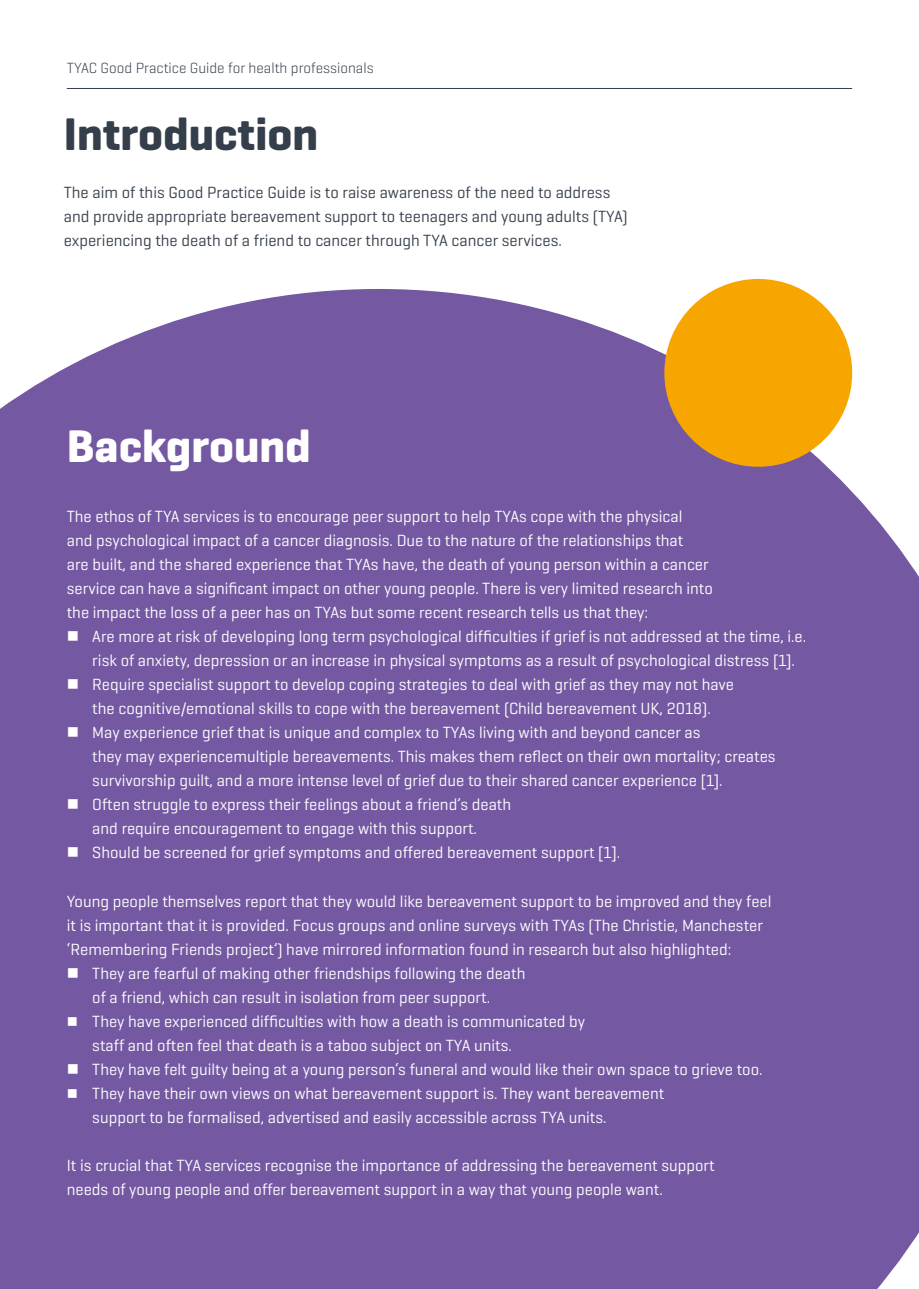
<style>
.page{position:relative;width:919px;height:1289px;background:#fff}
.page>*{position:absolute;margin:0;border:0;box-sizing:border-box;transform-origin:0 0}
.t1{font:700 46.5px "Geogrotesque";color:#353f4b}
.t2{font:700 46.5px "Geogrotesque";color:#fff}
.t3{font:16.5px/24px "Geogrotesque";color:#fff}
.t4{font:16.5px/24px "Geogrotesque";color:#353f4b}
.t5{font:300 15px "Geogrotesque";color:#353f4b}
</style>
<div class="page">
<hr style="left:67px;top:88px;width:785px;height:1px;background:#353f4b">
<div style="left:0;top:289px;width:918px;height:999px;background:#7459a2"></div>
<div style="left:664px;top:279px;width:188px;height:188px;background:#f7a600;border-radius:50%"></div>
<svg style="left:68px;top:631px;width:10px;height:10px"></svg>
<svg style="left:68px;top:679px;width:10px;height:10px"></svg>
<svg style="left:68px;top:727px;width:10px;height:10px"></svg>
<svg style="left:68px;top:799px;width:10px;height:10px"></svg>
<svg style="left:68px;top:847px;width:10px;height:10px"></svg>
<svg style="left:68px;top:967px;width:10px;height:10px"></svg>
<svg style="left:68px;top:1016px;width:9px;height:9px"></svg>
<svg style="left:68px;top:1063px;width:10px;height:10px"></svg>
<svg style="left:68px;top:1088px;width:9px;height:9px"></svg>
<p class="t5" style="left:67px;top:59px;width:308px">TYAC Good Practice Guide for health professionals</p>
<p class="t1" style="left:64px;top:105px;width:256px">Introduction</p>
<p class="t4" style="left:64px;top:180px;width:565px">The aim of this Good Practice Guide is to raise awareness of the need to address and provide appropriate bereavement support to teenagers and young adults (TYA) experiencing the death of a friend to cancer through TYA cancer services.</p>
<p class="t2" style="left:67px;top:417px;width:245px">Background</p>
<p class="t3" style="left:67px;top:504px;width:647px">The ethos of TYA services is to encourage peer support to help TYAs cope with the physical<br>and psychological impact of a cancer diagnosis. Due to the nature of the relationships that<br>are built, and the shared experience that TYAs have, the death of young person within a cancer service can have a significant impact on other young people. There is very limited research into the impact the loss of a peer has on TYAs but some recent research tells us that they:</p>
<p class="t3" style="left:92px;top:624px;width:715px">Are more at risk of developing long term psychological difficulties if grief is not addressed at the time, i.e. risk of anxiety, depression or an increase in physical symptoms as a result of psychological distress [1].</p>
<p class="t3" style="left:92px;top:672px;width:643px">Require specialist support to develop coping strategies to deal with grief as they may not have the cognitive/emotional skills to cope with the bereavement (Child bereavement UK, 2018).</p>
<p class="t3" style="left:92px;top:720px;width:684px">May experience grief that is unique and complex to TYAs living with and beyond cancer as<br>they may experiencemultiple bereavements. This makes them reflect on their own mortality; creates survivorship guilt, and a more intense level of grief due to their shared cancer experience [1].</p>
<p class="t3" style="left:92px;top:792px;width:420px">Often struggle to express their feelings about a friend’s death and require encouragement to engage with this support.</p>
<p class="t3" style="left:92px;top:840px;width:529px">Should be screened for grief symptoms and offered bereavement support [1].</p>
<p class="t3" style="left:67px;top:888px;width:706px">Young people themselves report that they would like bereavement support to be improved and they feel it is important that it is provided. Focus groups and online surveys with TYAs (The Christie, Manchester ‘Remembering Friends project’) have mirrored information found in research but also highlighted:</p>
<p class="t3" style="left:92px;top:960px;width:434px">They are fearful of making other friendships following the death of a friend, which can result in isolation from peer support.</p>
<p class="t3" style="left:92px;top:1008px;width:494px">They have experienced difficulties with how a death is communicated by staff and often feel that death is a taboo subject on TYA units.</p>
<p class="t3" style="left:92px;top:1056px;width:671px">They have felt guilty being at a young person‘s funeral and would like their own space to grieve too.</p>
<p class="t3" style="left:92px;top:1080px;width:573px">They have their own views on what bereavement support is. They want bereavement support to be formalised, advertised and easily accessible across TYA units.</p>
<p class="t3" style="left:67px;top:1152px;width:649px">It is crucial that TYA services recognise the importance of addressing the bereavement support needs of young people and offer bereavement support in a way that young people want.</p>
</div>
